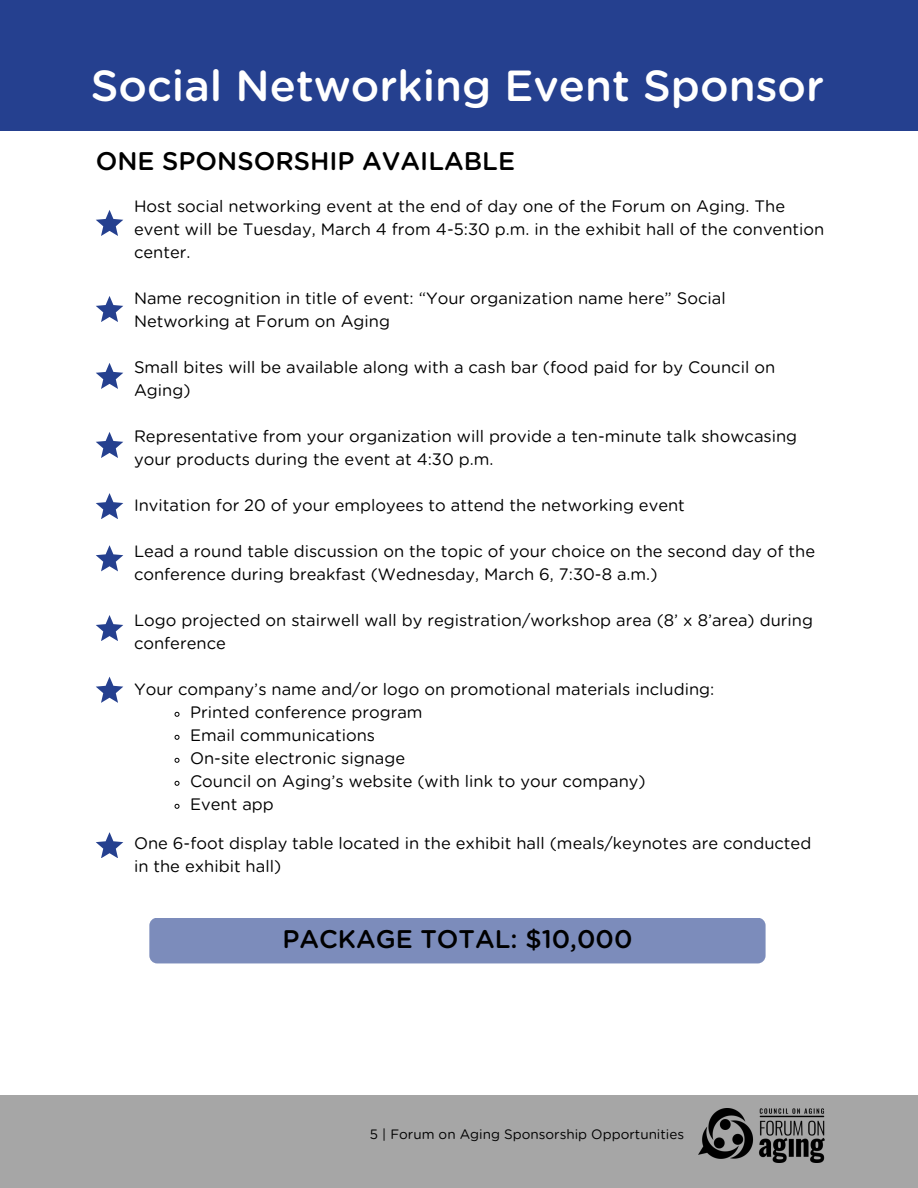
<style>
.page{position:relative;width:918px;height:1188px;background:#fff}
.page>*{position:absolute;margin:0;border:0;box-sizing:border-box;transform-origin:0 0}
.t1{font:500 43.5px "Gotham Rounded";color:#fff}
.t2{font:500 25.5px "Gotham Rounded";color:#000}
.t3{font:16.5px/23px "Gotham Rounded";color:#000}
.t4{font:13.5px "Gotham Rounded";color:#000}
</style>
<div class="page">
<div style="left:0;top:0;width:918px;height:130px;background:#25408f"></div>
<div style="left:0;top:1095px;width:918px;height:93px;background:#a6a6a6"></div>
<img style="left:698px;top:1108px;width:126px;height:54px">
<svg style="left:174px;top:711px;width:6px;height:6px"></svg>
<svg style="left:174px;top:734px;width:6px;height:6px"></svg>
<svg style="left:174px;top:757px;width:6px;height:6px"></svg>
<svg style="left:174px;top:780px;width:6px;height:6px"></svg>
<svg style="left:174px;top:803px;width:6px;height:6px"></svg>
<div style="left:149px;top:918px;width:617px;height:45px;background:#7c8cbb;border-radius:8px"></div>
<svg style="left:96px;top:210px;width:27px;height:26px"></svg>
<svg style="left:96px;top:296px;width:27px;height:26px"></svg>
<svg style="left:96px;top:363px;width:27px;height:26px"></svg>
<svg style="left:96px;top:432px;width:27px;height:26px"></svg>
<svg style="left:96px;top:493px;width:27px;height:26px"></svg>
<svg style="left:96px;top:545px;width:27px;height:26px"></svg>
<svg style="left:96px;top:615px;width:27px;height:26px"></svg>
<svg style="left:96px;top:677px;width:27px;height:25px"></svg>
<svg style="left:96px;top:832px;width:27px;height:26px"></svg>
<h2 class="t1" style="left:91px;top:66px;width:735px">Social Networking Event Sponsor</h2>
<h3 class="t2" style="left:96px;top:149px;width:421px">ONE SPONSORSHIP AVAILABLE</h3>
<p class="t3" style="left:134px;top:196px;width:692px">Host social networking event at the end of day one of the Forum on Aging. The event will be Tuesday, March 4 from 4-5:30 p.m. in the exhibit hall of the convention center.</p>
<p class="t3" style="left:134px;top:288px;width:593px">Name recognition in title of event: “Your organization name here” Social<br>Networking at Forum on Aging</p>
<p class="t3" style="left:134px;top:357px;width:643px">Small bites will be available along with a cash bar (food paid for by Council on<br>Aging)</p>
<p class="t3" style="left:134px;top:426px;width:665px">Representative from your organization will provide a ten-minute talk showcasing your products during the event at 4:30 p.m.</p>
<p class="t3" style="left:134px;top:495px;width:552px">Invitation for 20 of your employees to attend the networking event</p>
<p class="t3" style="left:134px;top:541px;width:683px">Lead a round table discussion on the topic of your choice on the second day of the conference during breakfast (Wednesday, March 6, 7:30-8 a.m.)</p>
<p class="t3" style="left:134px;top:610px;width:681px">Logo projected on stairwell wall by registration/workshop area (8’ x 8’area) during conference</p>
<p class="t3" style="left:134px;top:679px;width:582px">Your company’s name and/or logo on promotional materials including:</p>
<p class="t3" style="left:190px;top:702px;width:234px">Printed conference program</p>
<h3 class="t3" style="left:190px;top:725px;width:187px">Email communications</h3>
<h3 class="t3" style="left:190px;top:748px;width:216px">On-site electronic signage</h3>
<h3 class="t3" style="left:190px;top:771px;width:457px">Council on Aging’s website (with link to your company)</h3>
<p class="t3" style="left:190px;top:794px;width:85px">Event app</p>
<p class="t3" style="left:134px;top:833px;width:679px">One 6-foot display table located in the exhibit hall (meals/keynotes are conducted in the exhibit hall)</p>
<h3 class="t2" style="left:282px;top:927px;width:352px">PACKAGE TOTAL: $10,000</h3>
<h1 class="t4" style="left:370px;top:1128px;width:316px">5 | Forum on Aging Sponsorship Opportunities</h1>
</div>
